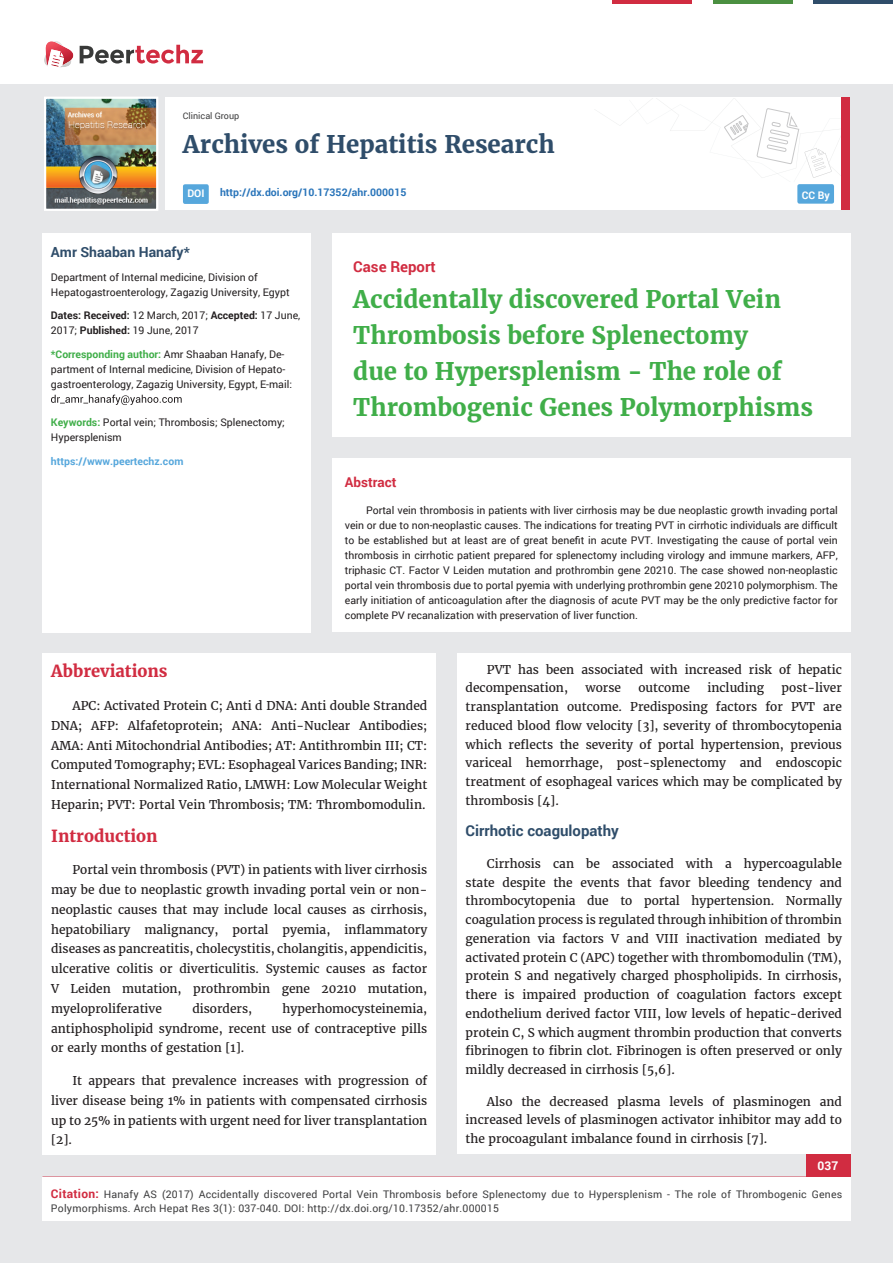
<style>
.page{position:relative;width:893px;height:1263px;background:#e6e7e9}
.page>*{position:absolute;margin:0;border:0;box-sizing:border-box;transform-origin:0 0}
.t1{font:700 24px/36px "Merriweather";color:#40ae49}
.t2{font:700 24px "Merriweather";color:#2f4d6a}
.t3{font:700 16.5px "Merriweather";color:#d12c41}
.t4{font:700 15px "Roboto";color:#2f4d6a}
.t5{font:700 15px "Roboto";color:#d12c41}
.t6{font:700 13.95px "Roboto";color:#2f4d6a}
.t7{font:700 13.5px "Roboto";color:#d12c41}
.t8{font:12px/18.8px "Merriweather";color:#231f20;text-align:justify}
.t9{font:700 12px "Roboto";color:#fff}
.t10{font:10.5px/15px "Roboto";color:#231f20}
.t11{font:10.5px/13.5px "Roboto";letter-spacing:.02em;color:#3e3e3f}
.t12{font:700 10.5px "Roboto";color:#2a75ba}
.t13{font:700 10.5px "Roboto";color:#56a7dc}
.t14{font:700 10.5px "Roboto";color:#fff}
.t15{font:9px "Roboto";color:#3e3e3f}
.s1{font-weight:700}
.s2{font-weight:700;color:#40ae49}
.s3{font-weight:700;font-size:12px;color:#d12c41}
</style>
<div class="page">
<div style="left:165px;top:98px;width:684px;height:112px;background:#fff"></div>
<svg style="left:596px;top:100px;width:245px;height:78px"></svg>
<div style="left:841px;top:98px;width:8px;height:112px;background:#d12c41"></div>
<img style="left:47px;top:100px;width:108px;height:108px">
<div style="left:44px;top:97px;width:114px;height:114px;border:2px solid #fff"></div>
<div style="left:0;top:0;width:893px;height:83px;background:#fff"></div>
<svg style="left:44px;top:41px;width:159px;height:27px"></svg>
<div style="left:797px;top:184px;width:37px;height:20px;background:#56a7dc;border-radius:2px"></div>
<hr style="left:713px;top:0;width:79px;height:3px;background:#4b9041">
<hr style="left:612px;top:0;width:80px;height:3px;background:#d12c41">
<hr style="left:813px;top:0;width:80px;height:3px;background:#2f4d6a">
<div style="left:806px;top:1154px;width:44px;height:51px;background:#d12c41"></div>
<div style="left:42px;top:1177px;width:809px;height:43px;background:#fff"></div>
<div style="left:183px;top:184px;width:26px;height:20px;background:#56a7dc;border-radius:2px"></div>
<div style="left:332px;top:458px;width:518px;height:174px;background:#fff"></div>
<div style="left:332px;top:233px;width:518px;height:204px;background:#fff"></div>
<div style="left:42px;top:233px;width:269px;height:399px;background:#fff"></div>
<svg style="left:51px;top:395px;width:131px;height:10px"></svg>
<div style="left:43px;top:653px;width:393px;height:501px;background:#fff"></div>
<div style="left:457px;top:653px;width:393px;height:501px;background:#fff"></div>
<p class="t15" style="left:183px;top:110px;width:58px">Clinical Group</p>
<h1 class="t2" style="left:183px;top:129px;width:373px">Archives of Hepatitis Research</h1>
<p class="t14" style="left:187px;top:186px;width:19px">DOI</p>
<p class="t12" style="left:220px;top:185px;width:188px">http://dx.doi.org/10.17352/ahr.000015</p>
<p class="t14" style="left:802px;top:188px;width:29px">CC By</p>
<p class="t6" style="left:51px;top:243px;width:140px">Amr Shaaban Hanafy*</p>
<p class="t10" style="left:51px;top:269px;width:240px">Department of Internal medicine, Division of<br>Hepatogastroenterology, Zagazig University, Egypt</p>
<p class="t10" style="left:51px;top:308px;width:251px"><span class="s1">Dates: Received:</span> 12 March, 2017; <span class="s1">Accepted:</span> 17 June,<br>2017; <span class="s1">Published:</span> 19 June, 2017</p>
<p class="t10" style="left:51px;top:346px;width:242px"><span class="s2">*Corresponding author:</span> Amr Shaaban Hanafy, De&shy;partment of Internal medicine, Division of Hepato&shy;gastroenterology, Zagazig University, Egypt, E-mail:</p>
<p class="t10" style="left:51px;top:415px;width:235px"><span class="s2">Keywords:</span> Portal vein; Thrombosis; Splenectomy;<br>Hypersplenism</p>
<p class="t13" style="left:51px;top:454px;width:134px">https://www.peertechz.com</p>
<p class="t5" style="left:353px;top:256px;width:84px">Case Report</p>
<h1 class="t1" style="left:353px;top:281px;width:461px">Accidentally discovered Portal Vein Thrombosis before Splenectomy<br>due to Hypersplenism - The role of Thrombogenic Genes Polymorphisms</h1>
<p class="t7" style="left:345px;top:472px;width:53px">Abstract</p>
<p class="t10" style="left:345px;top:503px;width:494px;text-align:justify;text-indent:21px">Portal vein thrombosis in patients with liver cirrhosis may be due neoplastic growth invading portal vein or due to non-neoplastic causes. The indications for treating PVT in cirrhotic individuals are difficult to be established but at least are of great benefit in acute PVT. Investigating the cause of portal vein thrombosis in cirrhotic patient prepared for splenectomy including virology and immune markers, AFP, triphasic CT. Factor V Leiden mutation and prothrombin gene 20210. The case showed non-neoplastic portal vein thrombosis due to portal pyemia with underlying prothrombin gene 20210 polymorphism. The early initiation of anticoagulation after the diagnosis of acute PVT may be the only predictive factor for complete PV recanalization with preservation of liver function.</p>
<h2 class="t3" style="left:51px;top:661px;width:118px">Abbreviations</h2>
<p class="t8" style="left:51px;top:696px;width:378px;line-height:19.8px;text-indent:21px">APC: Activated Protein C; Anti d DNA: Anti double Stranded DNA; AFP: Alfafetoprotein; ANA: Anti-Nuclear Antibodies; AMA: Anti Mitochondrial Antibodies; AT: Antithrombin III; CT:<br>Computed Tomography; EVL: Esophageal Varices Banding; INR:<br>International Normalized Ratio, LMWH: Low Molecular Weight Heparin; PVT: Portal Vein Thrombosis; TM: Thrombomodulin.</p>
<h2 class="t3" style="left:51px;top:825px;width:108px">Introduction</h2>
<p class="t8" style="left:51px;top:860px;width:378px;line-height:19.8px;text-indent:21px">Portal vein thrombosis (PVT) in patients with liver cirrhosis may be due to neoplastic growth invading portal vein or non&shy;neoplastic causes that may include local causes as cirrhosis, hepatobiliary malignancy, portal pyemia, inflammatory diseases as pancreatitis, cholecystitis, cholangitis, appendicitis, ulcerative colitis or diverticulitis. Systemic causes as factor V Leiden mutation, prothrombin gene 20210 mutation, myeloproliferative</p>
<p class="t8" style="left:51px;top:999px;width:378px;line-height:19.8px;text-indent:231px">hyperhomocysteinemia, antiphospholipid syndrome, recent use of contraceptive pills or early months of gestation [1].</p>
<p class="t8" style="left:51px;top:1071px;width:378px;line-height:19.8px;text-indent:21px">It appears that prevalence increases with progression of liver disease being 1% in patients with compensated cirrhosis up to 25% in patients with urgent need for liver transplantation [2].</p>
<p class="t8" style="left:192px;top:999px;width:61px">disorders,</p>
<p class="t8" style="left:466px;top:660px;width:378px;text-indent:21px">PVT has been associated with increased risk of hepatic decompensation,</p>
<p class="t8" style="left:466px;top:679px;width:378px;text-indent:316px">post-liver transplantation outcome. Predisposing factors for PVT are reduced blood flow velocity [3], severity of thrombocytopenia which reflects the severity of portal hypertension, previous variceal hemorrhage, post-splenectomy and endoscopic treatment of esophageal varices which may be complicated by thrombosis [4].</p>
<p class="t4" style="left:466px;top:821px;width:155px">Cirrhotic coagulopathy</p>
<p class="t8" style="left:466px;top:854px;width:378px;text-indent:21px">Cirrhosis can be associated with a hypercoagulable state despite the events that favor bleeding tendency and thrombocytopenia due to portal hypertension. Normally coagulation process is regulated through inhibition of thrombin generation via factors V and VIII inactivation mediated by activated protein C (APC) together with thrombomodulin (TM), protein S and negatively charged phospholipids. In cirrhosis, there is impaired production of coagulation factors except endothelium derived factor VIII, low levels of hepatic-derived protein C, S which augment thrombin production that converts fibrinogen to fibrin clot. Fibrinogen is often preserved or only mildly decreased in cirrhosis [5,6].</p>
<p class="t8" style="left:466px;top:1092px;width:378px;text-indent:21px">Also the decreased plasma levels of plasminogen and increased levels of plasminogen activator inhibitor may add to the procoagulant imbalance found in cirrhosis [7].</p>
<p class="t8" style="left:585px;top:679px;width:37px">worse</p>
<p class="t8" style="left:638px;top:679px;width:53px">outcome</p>
<p class="t8" style="left:707px;top:679px;width:58px">including</p>
<p class="t9" style="left:817px;top:1158px;width:22px">037</p>
<p class="t11" style="left:51px;top:1188px;width:793px"><span class="s3">Citation:</span> Hanafy AS (2017) Accidentally discovered Portal Vein Thrombosis before Splenectomy due to Hypersplenism - The role of Thrombogenic Genes<br>Polymorphisms. Arch Hepat Res 3(1): 037-040. DOI: http://dx.doi.org/10.17352/ahr.000015</p>
</div>
